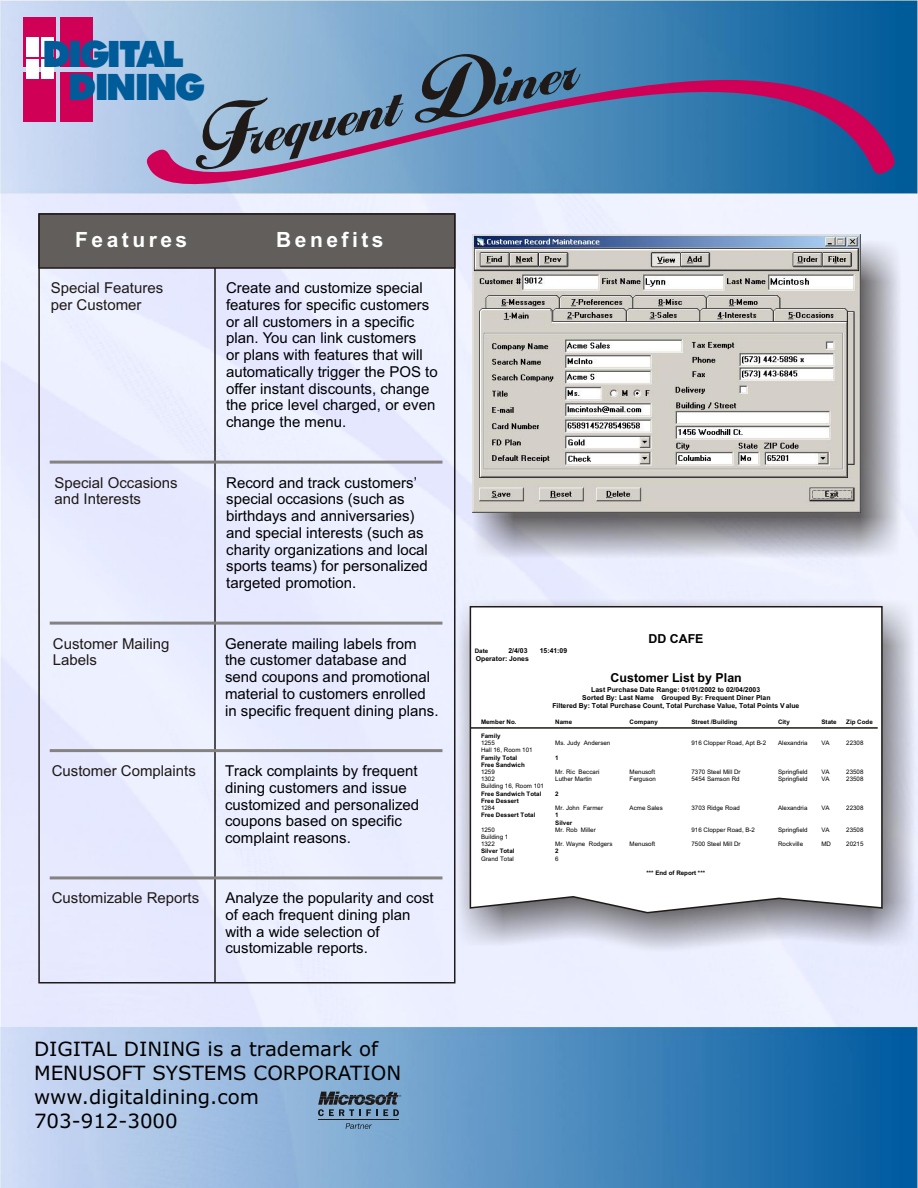
<style>
.page{position:relative;width:918px;height:1188px;background:#fff}
.page>*{position:absolute;margin:0;border:0;box-sizing:border-box;transform-origin:0 0}
.t1{font:700 57px "Ballantines Bold Heavy";color:#1f1a17;scale:.89 1}
.t2{font:700 57px "Ballantines Bold Heavy";color:#1f1a17;scale:.95 1}
.t3{font:36.45px "Futura X Blk BT";letter-spacing:-.07em;color:#005c99}
.t4{font:700 21px "Arial";letter-spacing:.165em;color:#fff}
.t5{font:19.65px/23.9px "Verdana";color:#000}
.t6{font:15px/16.8px "Arial";color:#000}
.t7{font:15px/16.8px "Arial";color:#1f1a17}
.t8{font:700 12.45px "Arial";color:#000}
.t9{font:700 6.9px/8.2px "Arial";color:#000;text-align:center}
.t10{font:6.15px/7.1px "Arial";letter-spacing:.005em;color:#000}
.t11{font:700 6.15px/7.5px "Arial";color:#000}
</style>
<div class="page">
<div style="left:0;top:193px;width:918px;height:995px;background:#ebeeff"></div>
<img style="left:0;top:0;width:918px;height:193px">
<svg style="left:144px;top:30px;width:754px;height:171px"></svg>
<div style="left:23px;top:17px;width:32px;height:50px;background:#d10057"></div>
<div style="left:61px;top:17px;width:32px;height:50px;background:#d10057"></div>
<div style="left:61px;top:72px;width:32px;height:49px;background:#d10057"></div>
<div style="left:23px;top:72px;width:32px;height:49px;background:#d10057"></div>
<div style="left:26px;top:37px;width:13px;height:20px;background:#fff"></div>
<div style="left:41px;top:37px;width:13px;height:20px;background:#fff"></div>
<div style="left:41px;top:59px;width:13px;height:19px;background:#fff"></div>
<div style="left:26px;top:59px;width:13px;height:19px;background:#fff"></div>
<img style="left:0;top:1026px;width:918px;height:161px">
<hr style="left:214px;top:214px;width:2px;height:769px;background:#1f1a17">
<div style="left:38px;top:213px;width:418px;height:56px;background:#615e5c;border:2px solid #1f1a17"></div>
<hr style="left:50px;top:461px;width:392px;height:3px;background:#858282">
<hr style="left:50px;top:749px;width:392px;height:3px;background:#858282">
<hr style="left:50px;top:876px;width:392px;height:3px;background:#858282">
<hr style="left:50px;top:622px;width:392px;height:3px;background:#858282">
<hr style="left:318px;top:1119px;width:81px;height:1px;background:#1f1a17">
<svg style="left:346px;top:1123px;width:26px;height:6px"></svg>
<svg style="left:318px;top:1091px;width:83px;height:25px"></svg>
<img style="left:473px;top:240px;width:429px;height:320px">
<img style="left:473px;top:235px;width:388px;height:278px">
<img style="left:456px;top:600px;width:460px;height:353px">
<svg style="left:469px;top:605px;width:414px;height:309px"></svg>
<hr style="left:470px;top:727px;width:408px;height:2px;background:#1f1a17">
<svg style="left:187px;top:96px;width:90px;height:75px"></svg>
<svg style="left:406px;top:50px;width:95px;height:74px"></svg>
<h2 class="t3" style="left:42px;top:39px;width:143px">DIGITAL</h2>
<h2 class="t3" style="left:68px;top:72px;width:139px">DINING</h2>
<h1 class="t1" style="left:247px;top:113px;width:175px;rotate:-12deg">requent</h1>
<h3 class="t4" style="left:75px;top:232px;width:114px">Features</h3>
<h3 class="t4" style="left:276px;top:232px;width:109px">Benefits</h3>
<p class="t7" style="left:51px;top:281px;width:114px">Special Features per Customer</p>
<p class="t6" style="left:226px;top:281px;width:213px">Create and customize special features for specific customers or all customers in a specific plan. You can link customers<br>or plans with features that will automatically trigger the POS to offer instant discounts, change the price level charged, or even change the menu.</p>
<p class="t7" style="left:54px;top:475px;width:125px">Special Occasions and Interests</p>
<p class="t6" style="left:226px;top:475px;width:203px">Record and track customers’ special occasions (such as birthdays and anniversaries) and special interests (such as charity organizations and local sports teams) for personalized targeted promotion.</p>
<p class="t7" style="left:53px;top:636px;width:118px">Customer Mailing<br>Labels</p>
<p class="t6" style="left:225px;top:636px;width:215px">Generate mailing labels from the customer database and send coupons and promotional material to customers enrolled in specific frequent dining plans.</p>
<p class="t7" style="left:52px;top:764px;width:146px">Customer Complaints</p>
<p class="t6" style="left:225px;top:764px;width:196px">Track complaints by frequent dining customers and issue customized and personalized coupons based on specific complaint reasons.</p>
<p class="t7" style="left:52px;top:891px;width:149px">Customizable Reports</p>
<p class="t6" style="left:225px;top:891px;width:210px">Analyze the popularity and cost of each frequent dining plan with a wide selection of customizable reports.</p>
<h3 class="t5" style="left:34px;top:1039px;width:369px">DIGITAL DINING is a trademark of<br>MENUSOFT SYSTEMS CORPORATION www.digitaldining.com<br>703-912-3000</h3>
<h1 class="t2" style="left:494px;top:63px;width:91px;rotate:-12deg">iner</h1>
<p class="t11" style="left:475px;top:647px;width:15px">Date</p>
<p class="t9" style="left:509px;top:647px;width:20px">2/4/03</p>
<p class="t9" style="left:540px;top:647px;width:29px">15:41:09</p>
<p class="t9" style="left:476px;top:655px;width:55px">Operator: Jones</p>
<p class="t8" style="left:649px;top:634px;width:56px">DD CAFE</p>
<p class="t8" style="left:611px;top:673px;width:133px">Customer List by Plan</p>
<p class="t9" style="left:552px;top:686px;width:248px">Last Purchase Date Range: 01/01/2002 to 02/04/2003<br>Sorted By: Last Name Grouped By: Frequent Diner Plan<br>Filtered By: Total Purchase Count, Total Purchase Value, Total Points Value</p>
<p class="t11" style="left:481px;top:718px;width:37px">Member No.</p>
<p class="t11" style="left:555px;top:718px;width:18px">Name</p>
<p class="t11" style="left:630px;top:718px;width:30px">Company</p>
<p class="t11" style="left:691px;top:718px;width:47px">Street /Building</p>
<p class="t11" style="left:778px;top:718px;width:13px">City</p>
<p class="t11" style="left:821px;top:718px;width:17px">State</p>
<p class="t11" style="left:846px;top:718px;width:28px">Zip Code</p>
<p class="t11" style="left:481px;top:733px;width:21px">Family</p>
<p class="t10" style="left:481px;top:740px;width:15px">1255</p>
<p class="t10" style="left:555px;top:740px;width:57px">Ms. Judy Andersen</p>
<p class="t10" style="left:691px;top:740px;width:76px">916 Clopper Road, Apt B-2</p>
<p class="t10" style="left:778px;top:740px;width:31px">Alexandria</p>
<p class="t10" style="left:821px;top:740px;width:10px">VA</p>
<p class="t10" style="left:846px;top:740px;width:19px">22308</p>
<p class="t10" style="left:481px;top:747px;width:53px">Hall 16, Room 101</p>
<p class="t11" style="left:481px;top:754px;width:38px">Family Total</p>
<p class="t11" style="left:555px;top:754px;width:5px">1</p>
<p class="t11" style="left:481px;top:762px;width:45px">Free Sandwich</p>
<p class="t10" style="left:481px;top:769px;width:15px">1259</p>
<p class="t10" style="left:555px;top:769px;width:46px">Mr. Ric Beccari</p>
<p class="t10" style="left:630px;top:769px;width:27px">Menusoft</p>
<p class="t10" style="left:691px;top:769px;width:51px">7370 Steel Mill Dr</p>
<p class="t10" style="left:778px;top:769px;width:31px">Springfield</p>
<p class="t10" style="left:821px;top:769px;width:10px">VA</p>
<p class="t10" style="left:846px;top:769px;width:19px">23508</p>
<p class="t10" style="left:481px;top:776px;width:15px">1302</p>
<p class="t10" style="left:555px;top:776px;width:38px">Luther Martin</p>
<p class="t10" style="left:630px;top:776px;width:28px">Ferguson</p>
<p class="t10" style="left:691px;top:776px;width:50px">5454 Samson Rd</p>
<p class="t10" style="left:778px;top:776px;width:31px">Springfield</p>
<p class="t10" style="left:821px;top:776px;width:10px">VA</p>
<p class="t10" style="left:846px;top:776px;width:19px">23508</p>
<p class="t10" style="left:481px;top:783px;width:65px">Building 16, Room 101</p>
<p class="t11" style="left:481px;top:790px;width:62px">Free Sandwich Total</p>
<p class="t11" style="left:555px;top:790px;width:5px">2</p>
<p class="t11" style="left:481px;top:798px;width:39px">Free Dessert</p>
<p class="t10" style="left:481px;top:805px;width:15px">1284</p>
<p class="t10" style="left:555px;top:805px;width:49px">Mr. John Farmer</p>
<p class="t10" style="left:630px;top:805px;width:35px">Acme Sales</p>
<p class="t10" style="left:691px;top:805px;width:50px">3703 Ridge Road</p>
<p class="t10" style="left:778px;top:805px;width:31px">Alexandria</p>
<p class="t10" style="left:821px;top:805px;width:10px">VA</p>
<p class="t10" style="left:846px;top:805px;width:19px">22308</p>
<p class="t11" style="left:481px;top:812px;width:56px">Free Dessert Total</p>
<p class="t11" style="left:555px;top:812px;width:18px">1<br>Silver</p>
<p class="t10" style="left:481px;top:827px;width:15px">1250</p>
<p class="t10" style="left:555px;top:827px;width:42px">Mr. Rob Miller</p>
<p class="t10" style="left:691px;top:827px;width:65px">916 Clopper Road, B-2</p>
<p class="t10" style="left:778px;top:827px;width:31px">Springfield</p>
<p class="t10" style="left:821px;top:827px;width:10px">VA</p>
<p class="t10" style="left:846px;top:827px;width:19px">23508</p>
<p class="t10" style="left:481px;top:834px;width:29px">Building 1<br>1322</p>
<p class="t10" style="left:555px;top:841px;width:59px">Mr. Wayne Rodgers</p>
<p class="t10" style="left:630px;top:841px;width:27px">Menusoft</p>
<p class="t10" style="left:691px;top:841px;width:51px">7500 Steel Mill Dr</p>
<p class="t10" style="left:778px;top:841px;width:26px">Rockville</p>
<p class="t10" style="left:821px;top:841px;width:11px">MD</p>
<p class="t10" style="left:846px;top:841px;width:19px">20215</p>
<p class="t11" style="left:481px;top:848px;width:35px">Silver Total</p>
<p class="t11" style="left:555px;top:848px;width:5px">2</p>
<p class="t10" style="left:481px;top:855px;width:34px">Grand Total</p>
<p class="t10" style="left:555px;top:855px;width:5px">6</p>
<p class="t11" style="left:647px;top:870px;width:60px">*** End of Report ***</p>
</div>
